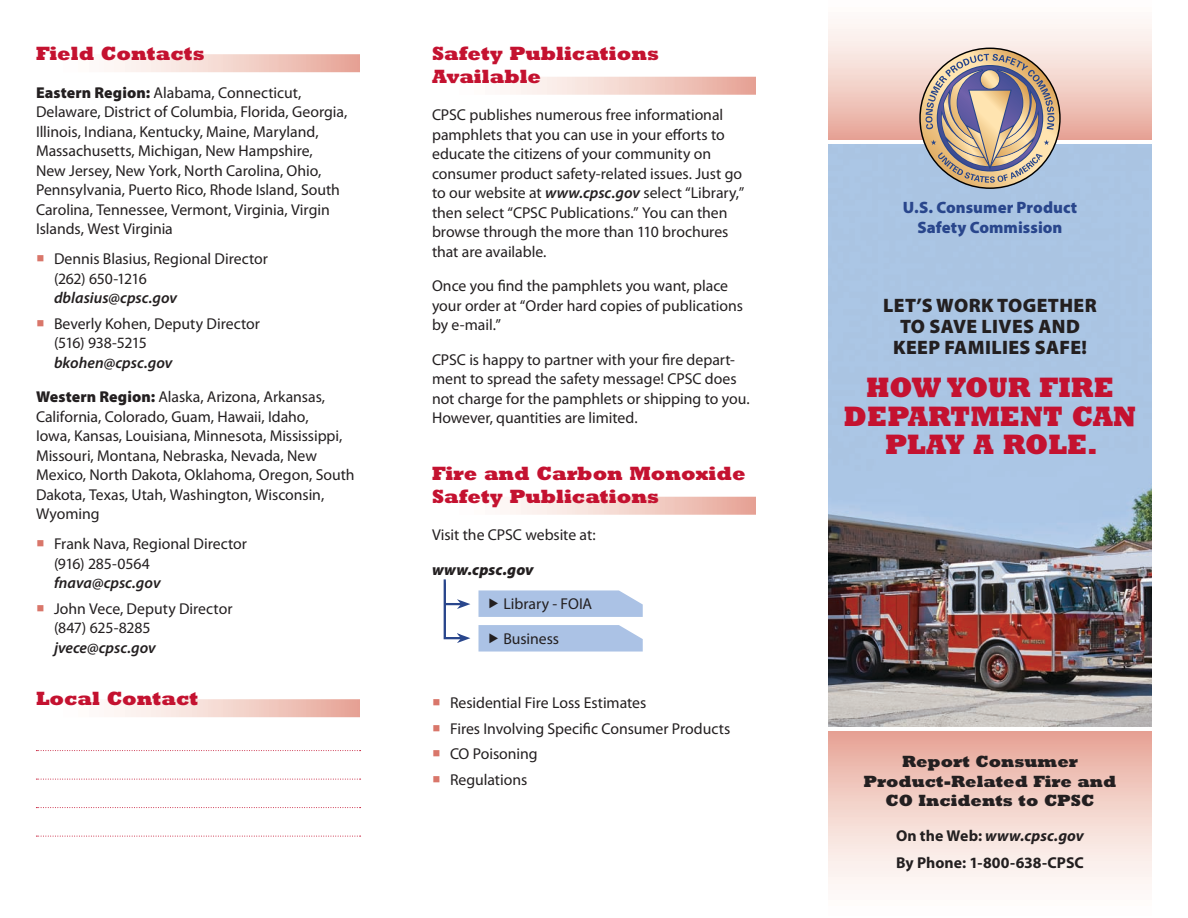
<style>
.page{position:relative;width:1188px;height:918px;background:#fff}
.page>*{position:absolute;margin:0;border:0;box-sizing:border-box;transform-origin:0 0}
.t1{font:800 28.5px/28.5px "Rockwell";color:#c41230;scale:.94 1}
.t2{font:800 19.5px/22.5px "Rockwell";color:#c41230}
.t3{font:900 19.5px "Myriad Pro";letter-spacing:.02em;color:#231f20}
.t4{font:800 16.5px/19.5px "Rockwell";color:#231f20;text-align:center}
.t5{font:900 16.5px/19.5px "Myriad Pro";letter-spacing:.005em;color:#29468c;text-align:center}
.t6{font:15.75px/19.5px "Myriad Pro";letter-spacing:-.005em;color:#231f20}
.t7{font:italic 600 15.75px "Myriad Pro";color:#231f20}
.t8{font:700 15.75px/27px "Myriad Pro";color:#231f20}
.t9{font:italic 900 15.75px "Myriad Pro";letter-spacing:.01em;color:#231f20}
.s1{font-weight:900}
.s2{font-weight:600;font-style:italic}
.s3{font-style:italic}
</style>
<div class="page">
<svg style="left:443px;top:579px;width:27px;height:64px"></svg>
<img style="left:828px;top:144px;width:324px;height:583px">
<div style="left:828px;top:731px;width:324px;height:187px;background:linear-gradient(to bottom,#e8a99c,#fff)"></div>
<div style="left:828px;top:0;width:324px;height:140px;background:linear-gradient(to bottom,#fff,#e6a99b)"></div>
<div style="left:36px;top:54px;width:324px;height:18px;background:linear-gradient(to right,#fff,#e9ac9e)"></div>
<div style="left:36px;top:699px;width:324px;height:18px;background:linear-gradient(to right,#fff,#e9ac9e)"></div>
<svg style="left:36px;top:750px;width:325px;height:1px"></svg>
<svg style="left:36px;top:779px;width:325px;height:1px"></svg>
<svg style="left:36px;top:807px;width:325px;height:1px"></svg>
<svg style="left:36px;top:836px;width:325px;height:1px"></svg>
<div style="left:432px;top:77px;width:324px;height:18px;background:linear-gradient(to right,#fff,#e9ac9e)"></div>
<div style="left:432px;top:497px;width:324px;height:18px;background:linear-gradient(to right,#fff,#e9ac9e)"></div>
<svg style="left:920px;top:48px;width:140px;height:140px"></svg>
<svg style="left:925px;top:54px;width:130px;height:129px;background:#b3a398"></svg>
<svg style="left:478px;top:590px;width:165px;height:27px;background:#b0c5e6"></svg>
<svg style="left:478px;top:625px;width:165px;height:27px;background:#b0c5e6"></svg>
<p class="t2" style="left:36px;top:42px;width:170px">Field Contacts</p>
<p class="t6" style="left:36px;top:82px;width:313px"><span class="s1">Eastern Region:</span> Alabama, Connecticut, Delaware, District of Columbia, Florida, Georgia, Illinois, Indiana, Kentucky, Maine, Maryland, Massachusetts, Michigan, New Hampshire,<br>New Jersey, New York, North Carolina, Ohio, Pennsylvania, Puerto Rico, Rhode Island, South Carolina, Tennessee, Vermont, Virginia, Virgin Islands, West Virginia</p>
<p class="t6" style="left:54px;top:249px;width:215px">Dennis Blasius, Regional Director (262) 650-1216</p>
<p class="t7" style="left:54px;top:288px;width:125px">dblasius@cpsc.gov</p>
<p class="t6" style="left:54px;top:313px;width:208px">Beverly Kohen, Deputy Director (516) 938-5215</p>
<p class="t6" style="left:36px;top:345px;width:291px;line-height:34.5px;text-indent:18px"><span class="s2">bkohen@cpsc.gov<br></span><span class="s1">Western Region:</span> Alaska, Arizona, Arkansas,</p>
<p class="t6" style="left:36px;top:406px;width:320px">California, Colorado, Guam, Hawaii, Idaho,<br>Iowa, Kansas, Louisiana, Minnesota, Mississippi, Missouri, Montana, Nebraska, Nevada, New Mexico, North Dakota, Oklahoma, Oregon, South Dakota, Texas, Utah, Washington, Wisconsin, Wyoming</p>
<p class="t6" style="left:54px;top:534px;width:195px">Frank Nava, Regional Director (916) 285-0564</p>
<p class="t7" style="left:54px;top:573px;width:108px">fnava@cpsc.gov</p>
<p class="t6" style="left:54px;top:598px;width:180px">John Vece, Deputy Director (847) 625-8285</p>
<p class="t7" style="left:54px;top:637px;width:103px">jvece@cpsc.gov</p>
<p class="t2" style="left:36px;top:687px;width:164px">Local Contact</p>
<p class="t2" style="left:432px;top:42px;width:229px">Safety Publications<br>Available</p>
<p class="t6" style="left:432px;top:105px;width:314px">CPSC publishes numerous free informational pamphlets that you can use in your efforts to educate the citizens of your community on consumer product safety-related issues. Just go to our website at <span class="s2">www.cpsc.gov</span> select “Library,” then select “CPSC Publications.” You can then browse through the more than 110 brochures that are available.</p>
<p class="t6" style="left:432px;top:276px;width:312px">Once you find the pamphlets you want, place your order at “Order hard copies of publications by e-mail.”</p>
<p class="t6" style="left:432px;top:349px;width:319px">CPSC is happy to partner with your fire depart&shy;ment to spread the safety message! CPSC does not charge for the pamphlets or shipping to you.<br>However, quantities are limited.</p>
<p class="t2" style="left:432px;top:462px;width:315px">Fire and Carbon Monoxide<br>Safety Publications</p>
<p class="t6" style="left:432px;top:525px;width:165px">Visit the CPSC website at:</p>
<p class="t9" style="left:432px;top:559px;width:103px">www.cpsc.gov</p>
<p class="t6" style="left:503px;top:586px;width:90px;line-height:34.5px">Library - FOIA<br>Business</p>
<p class="t6" style="left:450px;top:690px;width:282px;line-height:25.5px">Residential Fire Loss Estimates<br>Fires Involving Specific Consumer Products<br>CO Poisoning<br>Regulations</p>
<p class="t5" style="left:903px;top:197px;width:176px">U.S. Consumer Product<br>Safety Commission</p>
<p class="t3" style="left:883px;top:292px;width:203px">Let’s work together</p>
<p class="t3" style="left:900px;top:313px;width:181px">to save lives and</p>
<p class="t3" style="left:893px;top:334px;width:25px">keep</p>
<p class="t3" style="left:944px;top:334px;width:144px">families safe!</p>
<h1 class="t1" style="left:844px;top:372px;width:289px;text-indent:22px">How Your Fire<br>Depar</h1>
<h1 class="t1" style="left:950px;top:401px;width:199px">tment Can</h1>
<h1 class="t1" style="left:885px;top:429px;width:45px">Play</h1>
<h1 class="t1" style="left:973px;top:429px;width:134px">A Role.</h1>
<p class="t4" style="left:864px;top:752px;width:254px">Report Consumer<br>Product-Related Fire and<br>CO Incidents to CPSC</p>
<p class="t8" style="left:896px;top:822px;width:190px">On the Web: <span class="s3">www.cpsc.gov<br></span>By Phone: 1-800-638-CPSC</p>
</div>
